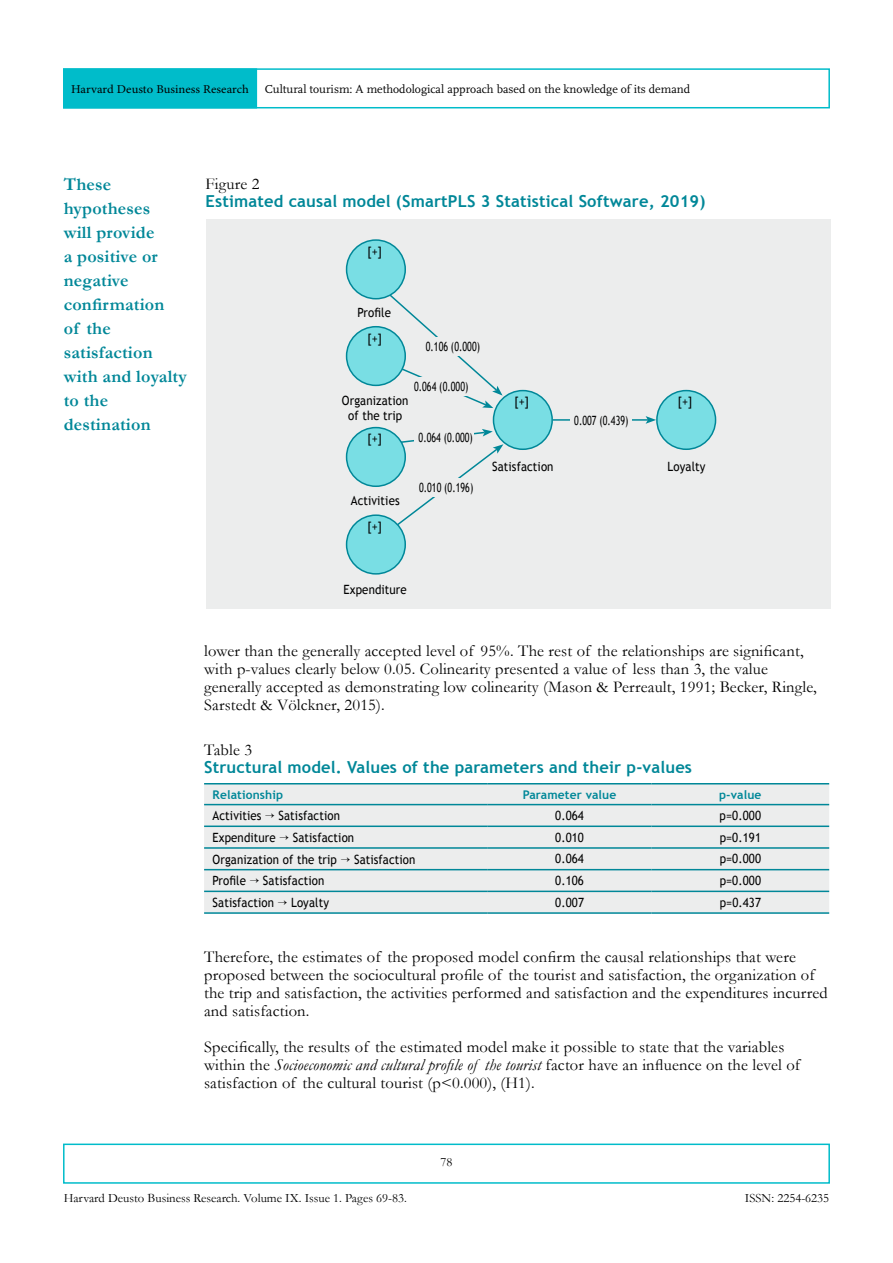
<style>
.page{position:relative;width:893px;height:1263px;background:#fff}
.page>*{position:absolute;margin:0;border:0;box-sizing:border-box;transform-origin:0 0}
.t1{font:700 18px/24px "Garamond";letter-spacing:.01em;color:#008798}
.t2{font:16.5px/18px "Garamond";letter-spacing:.01em;color:#000}
.t3{font:700 16.5px "Trebuchet MS";letter-spacing:.01em;color:#008798}
.t4{font:12.75px/15px "Trebuchet MS";letter-spacing:.01em;color:#000;text-align:center;scale:.9 1}
.t5{font:12.75px "Garamond";color:#000}
.t6{font:12.75px "Trebuchet MS";letter-spacing:.01em;color:#000;scale:.7 1}
.t7{font:12px "Scala";color:#000}
.t8{font:700 12px "Trebuchet MS";letter-spacing:.01em;color:#008798}
.t9{font:12px "Minion Pro";color:#000;scale:1.05 1}
.s1{font-style:italic}
</style>
<div class="page">
<div style="left:63px;top:1143px;width:767px;height:41px;border:2px solid #00bcca"></div>
<div style="left:63px;top:68px;width:767px;height:40px;border:2px solid #00bcca"></div>
<div style="left:63px;top:68px;width:194px;height:40px;background:#00bcca;border:2px solid #00bcca"></div>
<div style="left:206px;top:219px;width:625px;height:390px;background:#eceded"></div>
<svg style="left:386px;top:291px;width:117px;height:117px"></svg>
<svg style="left:388px;top:429px;width:115px;height:100px"></svg>
<hr style="left:553px;top:419px;width:95px;height:2px;background:#008798">
<svg style="left:646px;top:416px;width:10px;height:8px"></svg>
<div style="left:204px;top:784px;width:625px;height:128px;background:#eceded"></div>
<hr style="left:204px;top:804px;width:284px;height:1px;background:#008798">
<hr style="left:488px;top:804px;width:163px;height:1px;background:#008798">
<hr style="left:651px;top:804px;width:178px;height:1px;background:#008798">
<hr style="left:204px;top:825px;width:284px;height:2px;background:#008798">
<hr style="left:488px;top:825px;width:163px;height:2px;background:#008798">
<hr style="left:651px;top:825px;width:178px;height:2px;background:#008798">
<hr style="left:204px;top:847px;width:284px;height:2px;background:#008798">
<hr style="left:488px;top:847px;width:163px;height:2px;background:#008798">
<hr style="left:651px;top:847px;width:178px;height:2px;background:#008798">
<hr style="left:204px;top:869px;width:284px;height:1px;background:#008798">
<hr style="left:488px;top:869px;width:163px;height:1px;background:#008798">
<hr style="left:651px;top:869px;width:178px;height:1px;background:#008798">
<hr style="left:204px;top:890px;width:284px;height:2px;background:#008798">
<hr style="left:488px;top:890px;width:163px;height:2px;background:#008798">
<hr style="left:651px;top:890px;width:178px;height:2px;background:#008798">
<hr style="left:204px;top:783px;width:284px;height:1px;background:#008798">
<hr style="left:488px;top:783px;width:163px;height:1px;background:#008798">
<hr style="left:651px;top:783px;width:178px;height:1px;background:#008798">
<hr style="left:204px;top:912px;width:284px;height:2px;background:#008798">
<hr style="left:488px;top:912px;width:163px;height:2px;background:#008798">
<hr style="left:651px;top:912px;width:178px;height:2px;background:#008798">
<div style="left:347px;top:240px;width:58px;height:59px;background:#79dee4;border-radius:50%"></div>
<div style="left:346px;top:239px;width:60px;height:60px;border:2px solid #008798;border-radius:50%"></div>
<div style="left:347px;top:327px;width:58px;height:58px;background:#79dee4;border-radius:50%"></div>
<div style="left:346px;top:326px;width:60px;height:60px;border:2px solid #008798;border-radius:50%"></div>
<div style="left:347px;top:428px;width:58px;height:58px;background:#79dee4;border-radius:50%"></div>
<div style="left:346px;top:427px;width:60px;height:60px;border:2px solid #008798;border-radius:50%"></div>
<div style="left:493px;top:391px;width:59px;height:58px;background:#79dee4;border-radius:50%"></div>
<div style="left:493px;top:390px;width:60px;height:60px;border:2px solid #008798;border-radius:50%"></div>
<div style="left:657px;top:391px;width:59px;height:58px;background:#79dee4;border-radius:50%"></div>
<div style="left:656px;top:390px;width:60px;height:60px;border:2px solid #008798;border-radius:50%"></div>
<div style="left:347px;top:515px;width:58px;height:59px;background:#79dee4;border-radius:50%"></div>
<div style="left:346px;top:514px;width:60px;height:61px;border:2px solid #008798;border-radius:50%"></div>
<div style="left:426px;top:337px;width:101px;height:19px;background:#eceded"></div>
<div style="left:414px;top:377px;width:57px;height:18px;background:#eceded"></div>
<div style="left:414px;top:428px;width:60px;height:19px;background:#eceded"></div>
<div style="left:419px;top:478px;width:57px;height:18px;background:#eceded"></div>
<div style="left:570px;top:411px;width:62px;height:19px;background:#eceded"></div>
<p class="t9" style="left:71px;top:82px;width:171px">Harvard Deusto Business Research</p>
<p class="t7" style="left:265px;top:82px;width:427px">Cultural tourism: A methodological approach based on the knowledge of its demand</p>
<p class="t1" style="left:64px;top:172px;width:125px">These hypotheses<br>will provide<br>a positive or negative confirmation<br>of the satisfaction with and loyalty to the destination</p>
<p class="t2" style="left:206px;top:175px;width:55px">Figure 2</p>
<p class="t3" style="left:206px;top:191px;width:501px">Estimated causal model (SmartPLS 3 Statistical Software, 2019)</p>
<p class="t4" style="left:367px;top:244px;width:18px">[+]</p>
<p class="t4" style="left:358px;top:306px;width:39px">Profile</p>
<p class="t4" style="left:367px;top:331px;width:18px">[+]</p>
<p class="t6" style="left:426px;top:339px;width:79px">0.106 (0.000)</p>
<p class="t6" style="left:414px;top:379px;width:79px">0.064 (0.000)</p>
<p class="t6" style="left:419px;top:430px;width:79px">0.064 (0.000)</p>
<p class="t6" style="left:419px;top:480px;width:79px">0.010 (0.196)</p>
<p class="t4" style="left:342px;top:393px;width:75px">Organization of the trip</p>
<p class="t4" style="left:367px;top:432px;width:18px">[+]</p>
<p class="t4" style="left:351px;top:493px;width:56px">Activities</p>
<p class="t4" style="left:367px;top:519px;width:18px">[+]</p>
<p class="t4" style="left:514px;top:395px;width:18px">[+]</p>
<p class="t4" style="left:678px;top:395px;width:18px">[+]</p>
<p class="t6" style="left:574px;top:413px;width:79px">0.007 (0.439)</p>
<p class="t4" style="left:492px;top:459px;width:70px">Satisfaction</p>
<p class="t4" style="left:668px;top:459px;width:44px">Loyalty</p>
<p class="t4" style="left:344px;top:582px;width:72px">Expenditure</p>
<p class="t2" style="left:204px;top:641px;width:614px">lower than the generally accepted level of 95%. The rest of the relationships are significant, with p-values clearly below 0.05. Colinearity presented a value of less than 3, the value generally accepted as demonstrating low colinearity (Mason &amp; Perreault, 1991; Becker, Ringle, Sarstedt &amp; Völckner, 2015).</p>
<p class="t2" style="left:204px;top:740px;width:50px">Table 3</p>
<p class="t3" style="left:204px;top:756px;width:489px">Structural model. Values of the parameters and their p-values</p>
<p class="t8" style="left:213px;top:787px;width:72px">Relationship</p>
<p class="t8" style="left:523px;top:787px;width:95px">Parameter value</p>
<p class="t8" style="left:719px;top:787px;width:44px">p-value</p>
<p class="t4" style="left:213px;top:808px;width:143px">Activities → Satisfaction</p>
<p class="t4" style="left:555px;top:808px;width:33px">0.064</p>
<p class="t4" style="left:720px;top:808px;width:47px">p=0.000</p>
<p class="t4" style="left:213px;top:830px;width:159px">Expenditure → Satisfaction</p>
<p class="t4" style="left:555px;top:830px;width:33px">0.010</p>
<p class="t4" style="left:720px;top:830px;width:47px">p=0.191</p>
<p class="t4" style="left:213px;top:852px;width:227px">Organization of the trip → Satisfaction</p>
<p class="t4" style="left:555px;top:851px;width:33px">0.064</p>
<p class="t4" style="left:720px;top:851px;width:47px">p=0.000</p>
<p class="t4" style="left:213px;top:873px;width:126px">Profile → Satisfaction</p>
<p class="t4" style="left:555px;top:873px;width:33px">0.106</p>
<p class="t4" style="left:720px;top:873px;width:47px">p=0.000</p>
<p class="t4" style="left:213px;top:895px;width:131px">Satisfaction → Loyalty</p>
<p class="t4" style="left:555px;top:895px;width:33px">0.007</p>
<p class="t4" style="left:720px;top:895px;width:47px">p=0.437</p>
<p class="t2" style="left:204px;top:947px;width:625px">Therefore, the estimates of the proposed model confirm the causal relationships that were proposed between the sociocultural profile of the tourist and satisfaction, the organization of the trip and satisfaction, the activities performed and satisfaction and the expenditures incurred and satisfaction.</p>
<p class="t2" style="left:204px;top:1037px;width:598px">Specifically, the results of the estimated model make it possible to state that the variables within the <span class="s1">Socioeconomic and cultural profile of the tourist</span> factor have an influence on the level of satisfaction of the cultural tourist (p&lt;0.000), (H1).</p>
<p class="t5" style="left:440px;top:1155px;width:13px">78</p>
<p class="t5" style="left:64px;top:1190px;width:345px">Harvard Deusto Business Research. Volume IX. Issue 1. Pages 69-83.</p>
<p class="t5" style="left:745px;top:1190px;width:86px">ISSN: 2254-6235</p>
</div>
